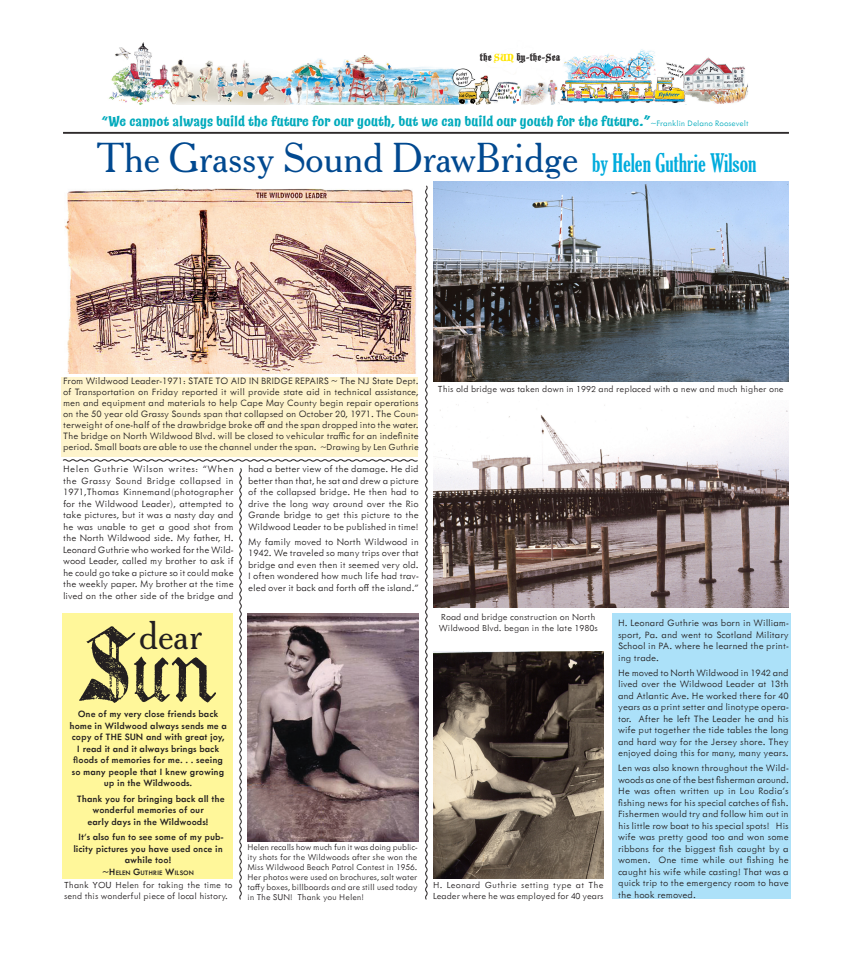
<style>
.page{position:relative;width:852px;height:954px;background:#fff}
.page>*{position:absolute;margin:0;border:0;box-sizing:border-box;transform-origin:0 0}
.t1{font:40.5px "Glouces Old Style";color:#014990}
.t2{font:39px "Glouces Old Style";color:#231f20}
.t3{font:700 14px "Catseye";color:#00aabc}
.t4{font:11px "Blackmoor Let Plain";color:#231f20}
.t5{font:300 10.5px/11.5px "Metallophile Sp 8";color:#231f20;text-align:justify}
.t6{font:500 10.5px/11.5px "Metallophile Sp 8";color:#231f20;text-align:center}
.t7{font:300 10px/11px "Metallophile Sp 8";color:#231f20}
.t8{font:300 9.5px/10px "Metallophile Sp 8";color:#231f20;text-align:justify}
.t9{font:500 7.3px "Metallophile Sp 8";color:#231f20}
.s1{color:#ffe601}
.s2{font-size:15px}
.s3{font-family:"Metallophile Sp 8";font-weight:300;font-size:9px}
.s4{font-family:"Gloucester";font-stretch:extra-condensed;font-size:24.5px;color:#00acdd}
.s5{font-size:10px}
.s6{font-size:10.5px}
</style>
<div class="page">
<img style="left:108px;top:42px;width:640px;height:63px">
<hr style="left:63px;top:132px;width:725px;height:1px;background:#231f20">
<hr style="left:63px;top:133px;width:725px;height:1px;background:#231f20">
<div style="left:61px;top:377px;width:357px;height:80px;background:#fef4cc"></div>
<div style="left:612px;top:614px;width:179px;height:285px;background:#ace1f9"></div>
<img style="left:433px;top:652px;width:170px;height:226px">
<img style="left:433px;top:182px;width:355px;height:199px">
<img style="left:65px;top:188px;width:352px;height:185px">
<div style="left:62px;top:613px;width:171px;height:266px;background:#fff79a"></div>
<img style="left:79px;top:626px;width:137px;height:76px">
<img style="left:247px;top:613px;width:171px;height:228px">
<img style="left:433px;top:402px;width:355px;height:205px">
<svg style="left:239px;top:468px;width:3px;height:432px"></svg>
<svg style="left:425px;top:185px;width:3px;height:715px"></svg>
<svg style="left:62px;top:459px;width:356px;height:3px"></svg>
<p class="t4" style="left:480px;top:52px;width:82px">the <span class="s1">Sun</span> by-the-Sea</p>
<h3 class="t3" style="left:102px;top:112px;width:648px">“We cannot always build the future for our youth, but we can build our youth for the future.<span class="s2">”</span><span class="s3">~Franklin Delano Roosevelt</span></h3>
<h1 class="t1" style="left:96px;top:133px;width:661px">The Grassy Sound DrawBridge <span class="s4">by Helen Guthrie Wilson</span></h1>
<p class="t5" style="left:63px;top:375px;width:357px;line-height:11px">From Wildwood Leader-1971: STATE TO AID IN BRIDGE REPAIRS ~ The NJ State Dept. of Transportation on Friday reported it will provide state aid in technical assistance, men and equipment and materials to help Cape May County begin repair operations on the 50 year old Grassy Sounds span that collapsed on October 20, 1971. The Coun&shy;terweight of one-half of the drawbridge broke off and the span dropped into the water.<br>The bridge on North Wildwood Blvd. will be closed to vehicular traffic for an indefinite period. Small boats are able to use the channel under the span. <span class="s5">~Drawing by Len Guthrie</span></p>
<p class="t5" style="left:63px;top:463px;width:172px">Helen Guthrie Wilson writes: “When the Grassy Sound Bridge collapsed in 1971,Thomas Kinnemand(photographer for the Wildwood Leader), attempted to take pictures, but it was a nasty day and he was unable to get a good shot from the North Wildwood side. My father, H.<br>Leonard Guthrie who worked for the Wild&shy;wood Leader, called my brother to ask if he could go take a picture so it could make the weekly paper. My brother at the time lived on the other side of the bridge and</p>
<h2 class="t2" style="left:139px;top:611px;width:65px">dear</h2>
<p class="t5" style="left:248px;top:463px;width:172px">had a better view of the damage. He did better than that, he sat and drew a picture of the collapsed bridge. He then had to drive the long way around over the Rio Grande bridge to get this picture to the Wildwood Leader to be published in time!</p>
<p class="t5" style="left:248px;top:535px;width:172px">My family moved to North Wildwood in 1942. We traveled so many trips over that bridge and even then it seemed very old.<br>I often wondered how much life had trav&shy;eled over it back and forth off the island.”</p>
<p class="t6" style="left:69px;top:708px;width:159px">One of my very close friends back home in Wildwood always sends me a copy of THE SUN and with great joy,<br>I read it and it always brings back floods of memories for me. . . seeing so many people that I knew growing up in the Wildwoods.</p>
<p class="t6" style="left:77px;top:792px;width:149px">Thank you for bringing back all the wonderful memories of our<br>early days in the Wildwoods!</p>
<p class="t6" style="left:73px;top:831px;width:151px">It’s also fun to see some of my pub&shy;licity pictures you have used once in awhile too!</p>
<p class="t9" style="left:102px;top:868px;width:93px"><span class="s6">~H</span>ELEN <span class="s6">G</span>UTH RIE <span class="s6">W</span>ILSON</p>
<p class="t7" style="left:64px;top:879px;width:170px">Thank YOU Helen for taking the time to send this wonderful piece of local history.</p>
<p class="t8" style="left:247px;top:842px;width:172px">Helen recalls how much fun it was doing public&shy;ity shots for the Wildwoods after she won the Miss Wildwood Beach Patrol Contest in 1956.<br>Her photos were used on brochures, salt water taffy boxes, billboards and are still used today in The SUN! Thank you Helen!</p>
<p class="t7" style="left:438px;top:383px;width:347px">This old bridge was taken down in 1992 and replaced with a new and much higher one</p>
<p class="t7" style="left:439px;top:611px;width:160px">Road and bridge construction on North<br>Wildwood Blvd. began in the late 1980s</p>
<p class="t7" style="left:433px;top:879px;width:172px">H. Leonard Guthrie setting type at The<br>Leader where he was employed for 40 years</p>
<p class="t5" style="left:618px;top:617px;width:172px">H. Leonard Guthrie was born in William&shy;sport, Pa. and went to Scotland Military School in PA. where he learned the print&shy;ing trade.</p>
<p class="t5" style="left:618px;top:667px;width:172px">He moved to North Wildwood in 1942 and lived over the Wildwood Leader at 13th and Atlantic Ave. He worked there for 40 years as a print setter and linotype opera&shy;tor. After he left The Leader he and his wife put together the tide tables the long and hard way for the Jersey shore. They enjoyed doing this for many, many years.</p>
<p class="t5" style="left:618px;top:762px;width:172px">Len was also known throughout the Wild&shy;woods as one of the best fisherman around.<br>He was often written up in Lou Rodia’s fishing news for his special catches of fish.<br>Fishermen would try and follow him out in his little row boat to his special spots! His wife was pretty good too and won some ribbons for the biggest fish caught by a women. One time while out fishing he caught his wife while casting! That was a quick trip to the emergency room to have the hook removed.</p>
</div>
